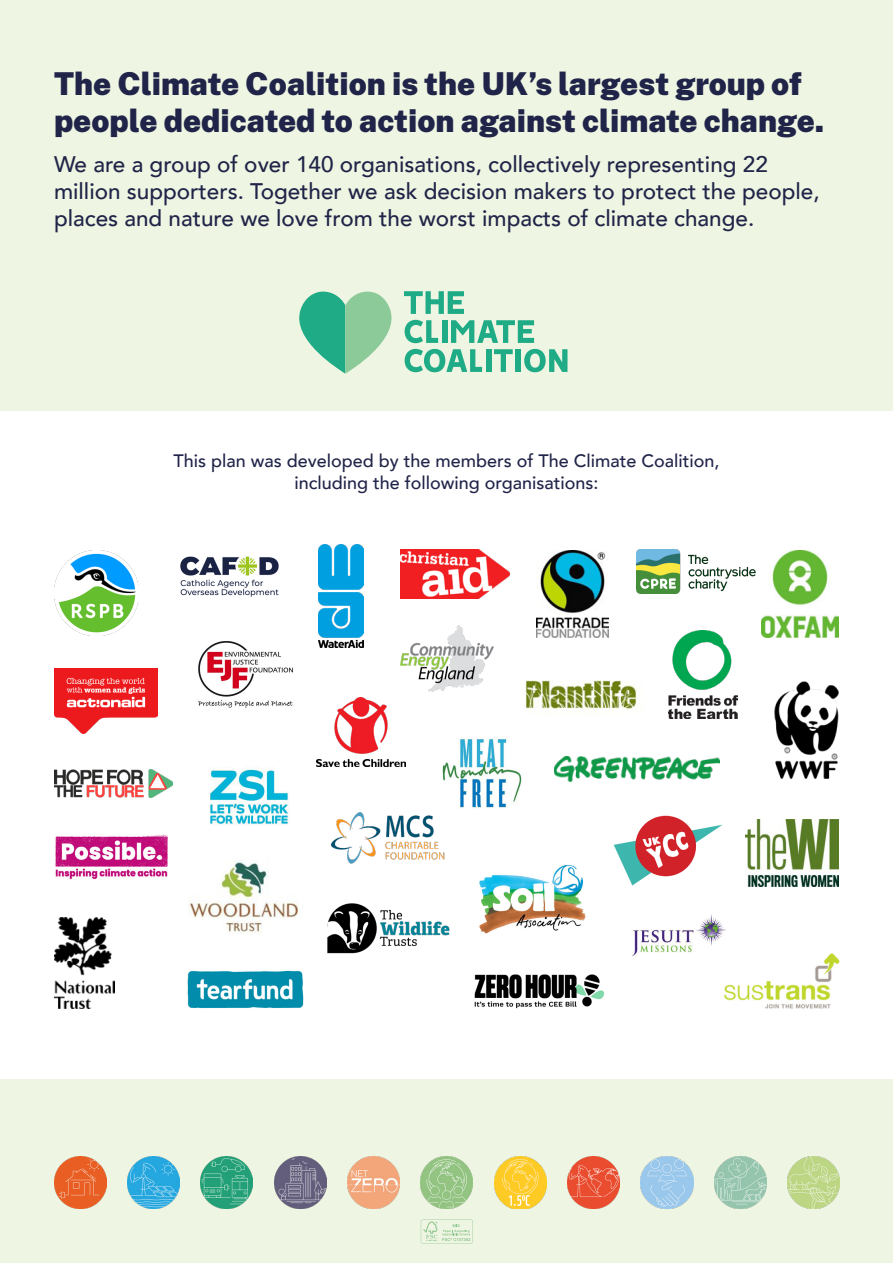
<style>
.page{position:relative;width:893px;height:1263px;background:#eef5e2}
.page>*{position:absolute;margin:0;border:0;box-sizing:border-box;transform-origin:0 0}
.Paragraph_Style_2{font:900 31.5px/37.8px "Public Sans";color:#202448}
.Paragraph_Style_2-2{font:500 22.5px/27px "Avenir";color:#202448}
.t1{font:500 18px/21.6px "Avenir";color:#202448;text-align:center}
</style>
<div class="page">
<div style="left:0;top:411px;width:893px;height:668px;background:#fff"></div>
<img style="left:54px;top:1157px;width:52px;height:52px">
<img style="left:641px;top:1157px;width:52px;height:52px">
<img style="left:714px;top:1157px;width:52px;height:52px">
<img style="left:788px;top:1157px;width:52px;height:52px">
<img style="left:347px;top:1157px;width:53px;height:52px">
<img style="left:421px;top:1157px;width:52px;height:52px">
<img style="left:201px;top:1157px;width:52px;height:52px">
<img style="left:274px;top:1157px;width:52px;height:52px">
<img style="left:127px;top:1157px;width:53px;height:52px">
<img style="left:494px;top:1157px;width:52px;height:52px">
<img style="left:567px;top:1157px;width:53px;height:52px">
<svg style="left:299px;top:291px;width:268px;height:83px"></svg>
<svg style="left:421px;top:1219px;width:52px;height:24px"></svg>
<img style="left:479px;top:865px;width:107px;height:69px">
<img style="left:54px;top:668px;width:104px;height:65px">
<img style="left:180px;top:556px;width:99px;height:41px">
<img style="left:400px;top:549px;width:109px;height:49px">
<img style="left:400px;top:625px;width:93px;height:67px">
<img style="left:637px;top:549px;width:118px;height:44px">
<img style="left:198px;top:641px;width:95px;height:67px">
<img style="left:537px;top:550px;width:71px;height:88px">
<img style="left:668px;top:631px;width:69px;height:87px">
<img style="left:554px;top:756px;width:165px;height:25px">
<img style="left:54px;top:769px;width:119px;height:28px">
<img style="left:631px;top:914px;width:95px;height:44px">
<img style="left:332px;top:812px;width:113px;height:51px">
<img style="left:435px;top:739px;width:87px;height:81px">
<img style="left:54px;top:917px;width:60px;height:92px">
<img style="left:762px;top:550px;width:77px;height:88px">
<img style="left:525px;top:680px;width:113px;height:35px">
<img style="left:55px;top:835px;width:113px;height:45px">
<img style="left:316px;top:697px;width:89px;height:69px">
<img style="left:719px;top:953px;width:121px;height:56px">
<img style="left:187px;top:971px;width:117px;height:38px">
<img style="left:613px;top:815px;width:109px;height:71px">
<img style="left:318px;top:544px;width:46px;height:104px">
<img style="left:745px;top:820px;width:94px;height:67px">
<img style="left:327px;top:903px;width:123px;height:51px">
<img style="left:189px;top:861px;width:110px;height:72px">
<img style="left:774px;top:681px;width:65px;height:97px">
<img style="left:474px;top:974px;width:131px;height:35px">
<img style="left:210px;top:769px;width:80px;height:57px">
<img style="left:54px;top:550px;width:85px;height:85px">
<p class="Paragraph_Style_2" style="left:54px;top:62px;width:772px">The Climate Coalition is the UK’s largest group of people dedicated to action against climate change.</p>
<p class="Paragraph_Style_2-2" style="left:54px;top:150px;width:767px">We are a group of over 140 organisations, collectively representing 22 million supporters. Together we ask decision makers to protect the people, places and nature we love from the worst impacts of climate change.</p>
<p class="t1" style="left:173px;top:449px;width:548px">This plan was developed by the members of The Climate Coalition, including the following organisations:</p>
</div>
